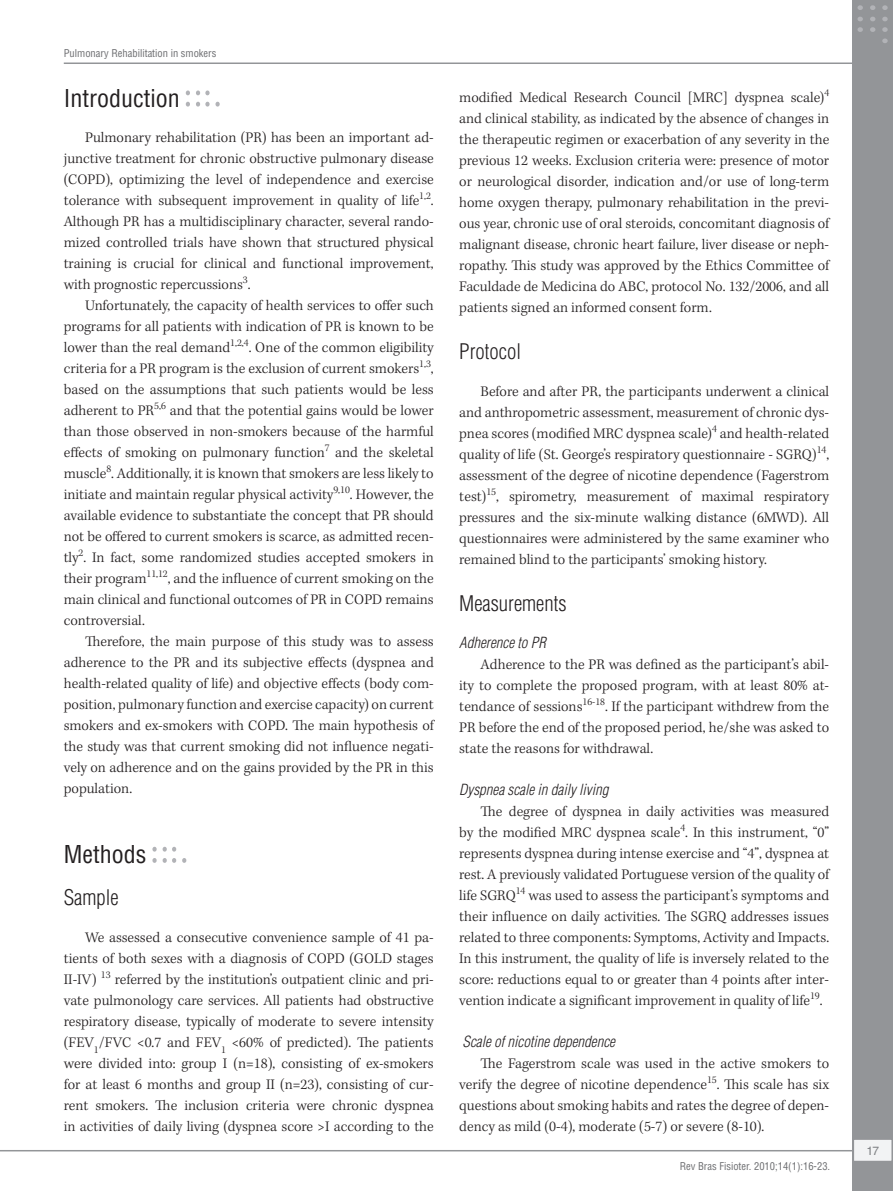
<style>
.page{position:relative;width:893px;height:1191px;background:#fff}
.page>*{position:absolute;margin:0;border:0;box-sizing:border-box;transform-origin:0 0}
.z04_0_Sub1{font:condensed 24px "Helvetica LT Std";color:#231f20}
.z04_1_Sub2{font:300 condensed 21px "Helvetica LT Std";color:#231f20}
.z05_0_texto_txt{font:300 15px/21px "Kepler Std";color:#231f20;text-align:justify}
.z04_2_Sub3{font:italic 300 condensed 15px "Helvetica LT Std";color:#231f20}
.t1{font:12px "Helvetica LT Std";color:#808285}
.z06_2_cabecalho{font:condensed 10.5px "Helvetica LT Std";color:#6c6d70}
</style>
<div class="page">
<hr style="left:0;top:1150px;width:879px;height:1px;background:#939598">
<hr style="left:64px;top:62px;width:810px;height:2px;background:#939598">
<div style="left:853px;top:0;width:40px;height:1191px;background:#939598"></div>
<div style="left:853px;top:1139px;width:39px;height:22px;background:#f2f3f4"></div>
<div style="left:853px;top:1138px;width:40px;height:24px;border:2px solid #939598"></div>
<svg style="left:857px;top:27px;width:6px;height:5px"></svg>
<svg style="left:857px;top:17px;width:6px;height:4px"></svg>
<svg style="left:857px;top:5px;width:6px;height:5px"></svg>
<svg style="left:870px;top:27px;width:5px;height:5px"></svg>
<svg style="left:870px;top:17px;width:5px;height:4px"></svg>
<svg style="left:870px;top:5px;width:5px;height:5px"></svg>
<svg style="left:882px;top:27px;width:6px;height:5px"></svg>
<svg style="left:882px;top:38px;width:6px;height:5px"></svg>
<svg style="left:882px;top:17px;width:6px;height:4px"></svg>
<svg style="left:882px;top:5px;width:6px;height:5px"></svg>
<svg style="left:196px;top:102px;width:24px;height:5px"></svg>
<svg style="left:186px;top:102px;width:4px;height:5px"></svg>
<svg style="left:196px;top:90px;width:14px;height:5px"></svg>
<svg style="left:186px;top:90px;width:4px;height:5px"></svg>
<svg style="left:182px;top:858px;width:4px;height:5px"></svg>
<svg style="left:163px;top:858px;width:13px;height:5px"></svg>
<svg style="left:152px;top:858px;width:5px;height:5px"></svg>
<svg style="left:163px;top:846px;width:13px;height:5px"></svg>
<svg style="left:152px;top:846px;width:5px;height:5px"></svg>
<p class="z06_2_cabecalho" style="left:64px;top:46px;width:154px">Pulmonary Rehabilitation in smokers</p>
<p class="z04_0_Sub1" style="left:64px;top:83px;width:117px">Introduction</p>
<p class="z05_0_texto_txt" style="left:64px;top:127px;width:371px;text-indent:21px">Pulmonary rehabilitation (PR) has been an important ad&shy;junctive treatment for chronic obstructive pulmonary disease (COPD), optimizing the level of independence and exercise tolerance with subsequent improvement in quality of life<sup>1,2</sup>.<br>Although PR has a multidisciplinary character, several rando&shy;mized controlled trials have shown that structured physical training is crucial for clinical and functional improvement, with prognostic repercussions<sup>3</sup>.</p>
<p class="z05_0_texto_txt" style="left:64px;top:295px;width:371px;text-indent:21px">Unfortunately, the capacity of health services to offer such programs for all patients with indication of PR is known to be lower than the real demand<sup>1,2,4</sup>. One of the common eligibility criteria for a PR program is the exclusion of current smokers<sup>1,3</sup>, based on the assumptions that such patients would be less adherent to PR<sup>5,6</sup> and that the potential gains would be lower than those observed in non-smokers because of the harmful effects of smoking on pulmonary function<sup>7</sup> and the skeletal muscle<sup>8</sup>. Additionally, it is known that smokers are less likely to initiate and maintain regular physical activity<sup>9,10</sup>. However, the available evidence to substantiate the concept that PR should not be offered to current smokers is scarce, as admitted recen&shy;tly<sup>2</sup>. In fact, some randomized studies accepted smokers in their program<sup>11,12</sup>, and the influence of current smoking on the main clinical and functional outcomes of PR in COPD remains controversial.</p>
<p class="z05_0_texto_txt" style="left:64px;top:631px;width:371px;text-indent:21px">Therefore, the main purpose of this study was to assess adherence to the PR and its subjective effects (dyspnea and health-related quality of life) and objective effects (body com&shy;position, pulmonary function and exercise capacity) on current smokers and ex-smokers with COPD. The main hypothesis of the study was that current smoking did not influence negati&shy;vely on adherence and on the gains provided by the PR in this population.</p>
<p class="z04_0_Sub1" style="left:64px;top:839px;width:84px">Methods</p>
<p class="z04_1_Sub2" style="left:64px;top:883px;width:56px">Sample</p>
<p class="z05_0_texto_txt" style="left:64px;top:927px;width:371px;text-indent:21px">We assessed a consecutive convenience sample of 41 pa&shy;tients of both sexes with a diagnosis of COPD (GOLD stages II-IV) <sup>13</sup> referred by the institution’s outpatient clinic and pri&shy;vate pulmonology care services. All patients had obstructive respiratory disease, typically of moderate to severe intensity (FEV<sub>1</sub>/FVC &lt;0.7 and FEV<sub>1</sub> &lt;60% of predicted). The patients were divided into: group I (n=18), consisting of ex-smokers for at least 6 months and group II (n=23), consisting of cur&shy;rent smokers. The inclusion criteria were chronic dyspnea in activities of daily living (dyspnea score &gt;I according to the</p>
<p class="z05_0_texto_txt" style="left:459px;top:87px;width:371px">modified Medical Research Council [MRC] dyspnea scale)<sup>4 </sup>and clinical stability, as indicated by the absence of changes in the therapeutic regimen or exacerbation of any severity in the previous 12 weeks. Exclusion criteria were: presence of motor or neurological disorder, indication and/or use of long-term home oxygen therapy, pulmonary rehabilitation in the previ&shy;ous year, chronic use of oral steroids, concomitant diagnosis of malignant disease, chronic heart failure, liver disease or neph&shy;ropathy. This study was approved by the Ethics Committee of Faculdade de Medicina do ABC, protocol No. 132/2006, and all patients signed an informed consent form.</p>
<p class="z04_1_Sub2" style="left:459px;top:338px;width:63px">Protocol</p>
<p class="z05_0_texto_txt" style="left:459px;top:381px;width:371px;text-indent:21px">Before and after PR, the participants underwent a clinical and anthropometric assessment, measurement of chronic dys&shy;pnea scores (modified MRC dyspnea scale)<sup>4</sup> and health-related quality of life (St. George’s respiratory questionnaire - SGRQ)<sup>14</sup>, assessment of the degree of nicotine dependence (Fagerstrom test)<sup>15</sup>, spirometry, measurement of maximal respiratory pressures and the six-minute walking distance (6MWD). All questionnaires were administered by the same examiner who remained blind to the participants’ smoking history.</p>
<p class="z04_1_Sub2" style="left:459px;top:590px;width:109px">Measurements</p>
<p class="z04_2_Sub3" style="left:459px;top:633px;width:88px">Adherence to PR</p>
<p class="z05_0_texto_txt" style="left:459px;top:654px;width:371px;text-indent:21px">Adherence to the PR was defined as the participant’s abil&shy;ity to complete the proposed program, with at least 80% at&shy;tendance of sessions<sup>16-18</sup>. If the participant withdrew from the PR before the end of the proposed period, he/she was asked to state the reasons for withdrawal.</p>
<p class="z04_2_Sub3" style="left:459px;top:780px;width:151px">Dyspnea scale in daily living</p>
<p class="z05_0_texto_txt" style="left:459px;top:801px;width:371px;text-indent:21px">The degree of dyspnea in daily activities was measured by the modified MRC dyspnea scale<sup>4</sup>. In this instrument, “0” represents dyspnea during intense exercise and “4”, dyspnea at rest. A previously validated Portuguese version of the quality of life SGRQ<sup>14</sup> was used to assess the participant’s symptoms and their influence on daily activities. The SGRQ addresses issues related to three components: Symptoms, Activity and Impacts.<br>In this instrument, the quality of life is inversely related to the score: reductions equal to or greater than 4 points after inter&shy;vention indicate a significant improvement in quality of life<sup>19</sup>.</p>
<p class="z04_2_Sub3" style="left:463px;top:1032px;width:154px">Scale of nicotine dependence</p>
<p class="z05_0_texto_txt" style="left:459px;top:1053px;width:371px;text-indent:21px">The Fagerstrom scale was used in the active smokers to verify the degree of nicotine dependence<sup>15</sup>. This scale has six questions about smoking habits and rates the degree of depen&shy;dency as mild (0-4), moderate (5-7) or severe (8-10).</p>
<p class="z06_2_cabecalho" style="left:680px;top:1160px;width:152px">Rev Bras Fisioter. 2010;14(1):16-23.</p>
<p class="t1" style="left:866px;top:1143px;width:14px">17</p>
</div>
